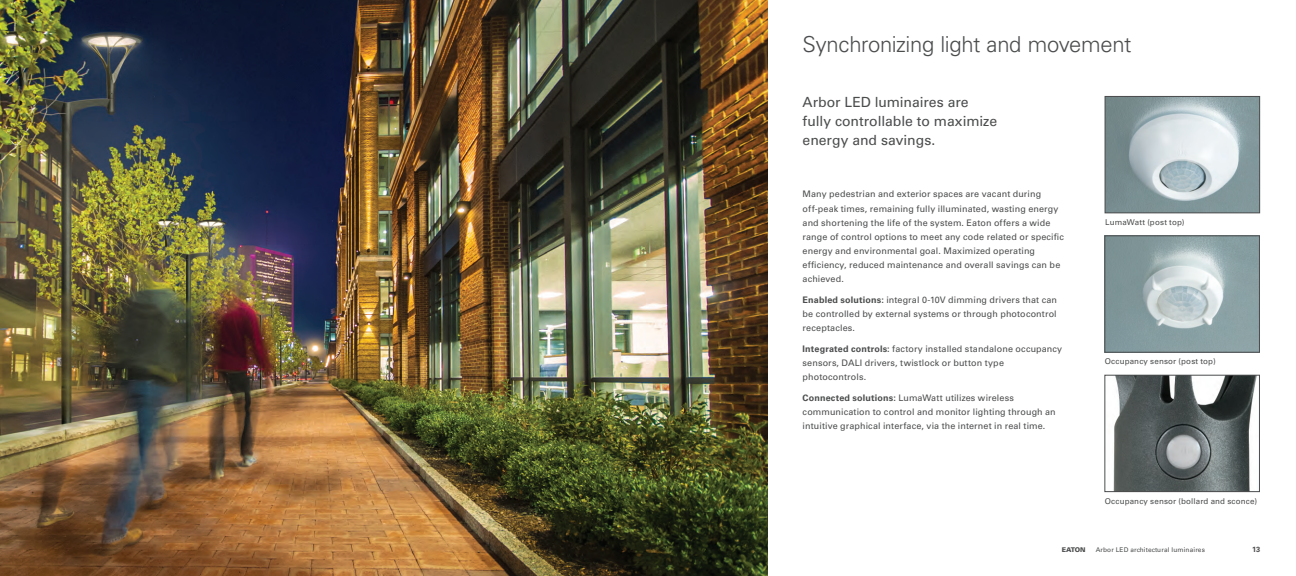
<style>
.page{position:relative;width:1296px;height:576px;background:#fff}
.page>*{position:absolute;margin:0;border:0;box-sizing:border-box;transform-origin:0 0}
.t1{font:300 22px "Univers LT Std";letter-spacing:-.015em;color:#4b4c4d}
.t2{font:14px/19px "Univers LT Std";letter-spacing:-.005em;color:#4b4c4d}
.t3{font:9px/14px "Univers LT Std";letter-spacing:.01em;color:#4b4c4d}
.t4{font:8px "Univers LT Std";letter-spacing:.02em;color:#4b4c4d}
.t5{font:700 7.5px "Univers LT Std";color:#4b4c4d}
.t6{font:6.5px "Univers LT Std";letter-spacing:.015em;color:#4b4c4d}
.t7{font:900 6.5px "Univers LT Std";letter-spacing:-.02em;color:#4b4c4d}
.s1{font-weight:700}
</style>
<div class="page">
<img style="left:0;top:0;width:768px;height:576px">
<img style="left:1107px;top:98px;width:151px;height:113px">
<div style="left:1105px;top:96px;width:155px;height:117px;border:1px solid #4b4c4d"></div>
<img style="left:1107px;top:238px;width:151px;height:112px">
<div style="left:1105px;top:236px;width:155px;height:116px;border:1px solid #4b4c4d"></div>
<img style="left:1113px;top:377px;width:144px;height:113px">
<div style="left:1105px;top:375px;width:155px;height:117px;border:1px solid #4b4c4d"></div>
<h1 class="t1" style="left:803px;top:31px;width:330px">Synchronizing light and movement</h1>
<h2 class="t2" style="left:803px;top:92px;width:196px">Arbor LED luminaires are fully controllable to maximize energy and savings.</h2>
<p class="t3" style="left:803px;top:187px;width:263px">Many pedestrian and exterior spaces are vacant during off-peak times, remaining fully illuminated, wasting energy and shortening the life of the system. Eaton offers a wide range of control options to meet any code related or specific energy and environmental goal. Maximized operating efficiency, reduced maintenance and overall savings can be achieved.</p>
<p class="t3" style="left:803px;top:292px;width:256px;text-align:justify"><span class="s1">Enabled solutions:</span> integral 0-10V dimming drivers that can be controlled by external systems or through photocontrol receptacles.</p>
<p class="t3" style="left:803px;top:341px;width:261px"><span class="s1">Integrated controls:</span> factory installed standalone occupancy sensors, DALI drivers, twistlock or button type photocontrols.</p>
<p class="t3" style="left:803px;top:390px;width:255px"><span class="s1">Connected solutions:</span> LumaWatt utilizes wireless communication to control and monitor lighting through an intuitive graphical interface, via the internet in real time.</p>
<p class="t4" style="left:1105px;top:217px;width:81px">LumaWatt (post top)</p>
<p class="t4" style="left:1105px;top:357px;width:112px">Occupancy sensor (post top)</p>
<p class="t4" style="left:1105px;top:496px;width:154px">Occupancy sensor (bollard and sconce)</p>
<p class="t7" style="left:1062px;top:545px;width:25px">EATON</p>
<p class="t6" style="left:1096px;top:545px;width:111px">Arbor LED architectural luminaires</p>
<p class="t5" style="left:1252px;top:545px;width:10px">13</p>
</div>
